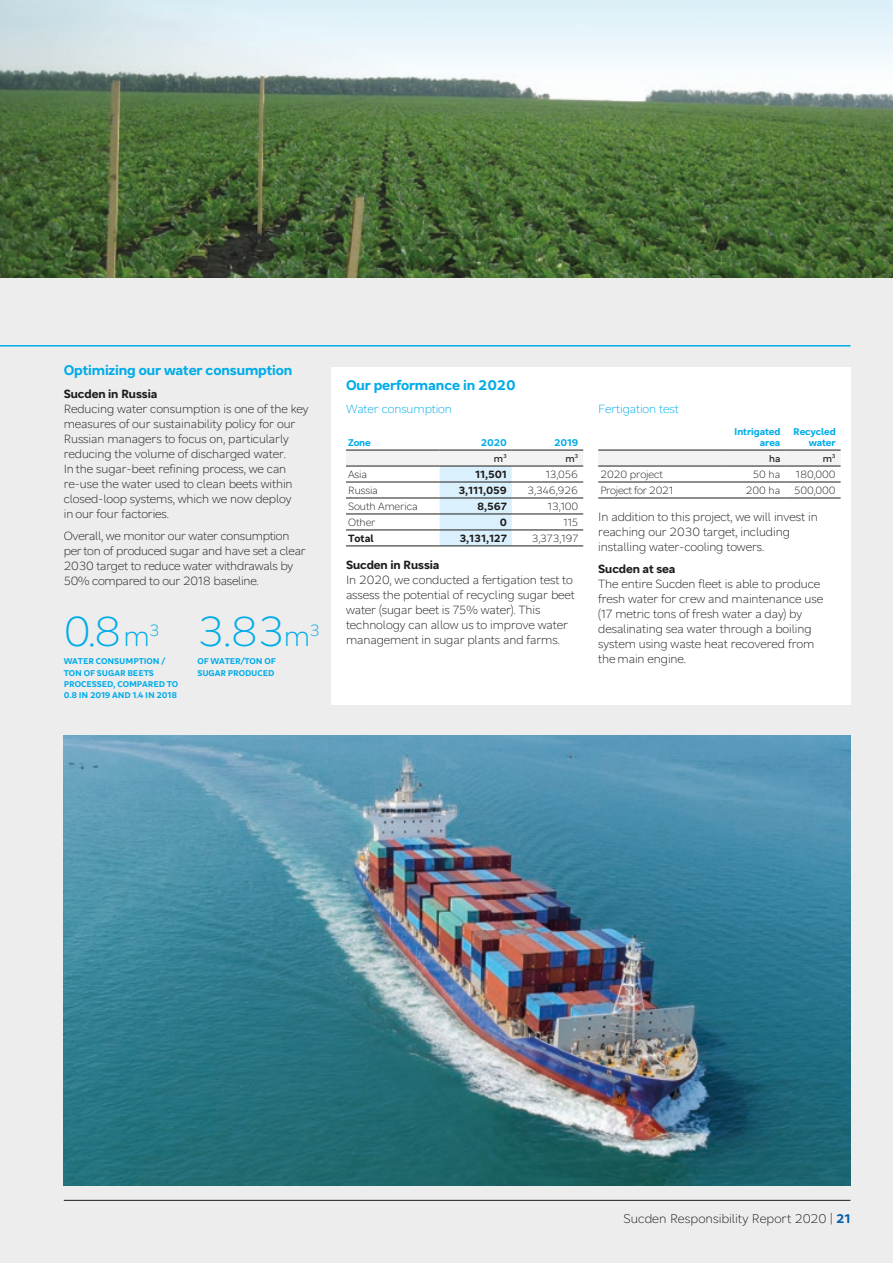
<style>
.page{position:relative;width:893px;height:1263px;background:#fff}
.page>*{position:absolute;margin:0;border:0;box-sizing:border-box;transform-origin:0 0}
.t1{font:300 45px "Sucden Sans";color:#00ace9}
.t2{font:300 17.55px "Sucden Sans";color:#00ace9}
.t3{font:700 15px "Sucden Sans";letter-spacing:-.01em;color:#00ace9}
.t4{font:300 13.5px "Sucden Sans";color:#1d1d1b}
.t5{font:300 12.75px/15px "Sucden Sans";letter-spacing:-.01em;color:#1d1d1b}
.t6{font:700 12.75px "Sucden Sans";letter-spacing:-.01em;color:#1d1d1b}
.t7{font:300 12.75px "Sucden Sans";letter-spacing:-.01em;color:#00ace9}
.t8{font:300 11.25px "Sucden Sans";letter-spacing:-.01em;color:#1d1d1b}
.t9{font:700 11.25px "Sucden Sans";letter-spacing:-.01em;color:#1d1d1b}
.t10{font:300 11.25px "Sucden Sans";letter-spacing:-.03em;color:#1d1d1b}
.t11{font:700 10.5px/11.2px "Sucden Sans";letter-spacing:-.01em;color:#00ace9;text-align:right}
.t12{font:10.5px "Sucden Sans";color:#1d1d1b}
.t13{font:700 9px/11.2px "Sucden Sans";letter-spacing:-.01em;color:#00ace9}
.s1{font-size:30px}
.s2{font-weight:700;color:#005da9}
</style>
<div class="page">
<div style="left:0;top:278px;width:893px;height:985px;background:#ededed"></div>
<hr style="left:0;top:345px;width:850px;height:2px;background:#00ace9">
<div style="left:331px;top:367px;width:519px;height:338px;background:#fff"></div>
<img style="left:1px;top:0;width:892px;height:278px">
<img style="left:64px;top:735px;width:786px;height:451px">
<svg style="left:346px;top:451px;width:237px;height:95px"></svg>
<hr style="left:346px;top:498px;width:94px;height:1px;background:#1d1d1b">
<hr style="left:440px;top:498px;width:72px;height:1px;background:#1d1d1b">
<hr style="left:512px;top:498px;width:71px;height:1px;background:#1d1d1b">
<hr style="left:346px;top:530px;width:94px;height:1px;background:#1d1d1b">
<hr style="left:440px;top:530px;width:72px;height:1px;background:#1d1d1b">
<hr style="left:512px;top:530px;width:71px;height:1px;background:#1d1d1b">
<hr style="left:346px;top:482px;width:94px;height:1px;background:#1d1d1b">
<hr style="left:440px;top:482px;width:72px;height:1px;background:#1d1d1b">
<hr style="left:512px;top:482px;width:71px;height:1px;background:#1d1d1b">
<hr style="left:346px;top:514px;width:94px;height:1px;background:#1d1d1b">
<hr style="left:440px;top:514px;width:72px;height:1px;background:#1d1d1b">
<hr style="left:512px;top:514px;width:71px;height:1px;background:#1d1d1b">
<hr style="left:346px;top:546px;width:94px;height:1px;background:#1d1d1b">
<hr style="left:440px;top:546px;width:72px;height:1px;background:#1d1d1b">
<hr style="left:512px;top:546px;width:71px;height:1px;background:#1d1d1b">
<hr style="left:440px;top:450px;width:72px;height:1px;background:#1d1d1b">
<hr style="left:512px;top:450px;width:71px;height:1px;background:#1d1d1b">
<hr style="left:440px;top:466px;width:72px;height:1px;background:#1d1d1b">
<hr style="left:512px;top:466px;width:71px;height:1px;background:#1d1d1b">
<hr style="left:346px;top:450px;width:94px;height:1px;background:#1d1d1b">
<hr style="left:346px;top:466px;width:94px;height:1px;background:#1d1d1b">
<div style="left:598px;top:451px;width:243px;height:15px;background:#f3f3f3"></div>
<hr style="left:598px;top:498px;width:128px;height:1px;background:#1d1d1b">
<hr style="left:726px;top:498px;width:59px;height:1px;background:#1d1d1b">
<hr style="left:785px;top:498px;width:56px;height:1px;background:#1d1d1b">
<hr style="left:598px;top:482px;width:128px;height:1px;background:#1d1d1b">
<hr style="left:726px;top:482px;width:59px;height:1px;background:#1d1d1b">
<hr style="left:785px;top:482px;width:56px;height:1px;background:#1d1d1b">
<hr style="left:726px;top:450px;width:59px;height:1px;background:#1d1d1b">
<hr style="left:785px;top:450px;width:56px;height:1px;background:#1d1d1b">
<hr style="left:726px;top:466px;width:59px;height:1px;background:#1d1d1b">
<hr style="left:785px;top:466px;width:56px;height:1px;background:#1d1d1b">
<hr style="left:598px;top:450px;width:128px;height:1px;background:#1d1d1b">
<hr style="left:598px;top:466px;width:128px;height:1px;background:#1d1d1b">
<hr style="left:64px;top:1200px;width:786px;height:1px;background:#1d1d1b">
<p class="t3" style="left:64px;top:359px;width:230px">Optimizing our water consumption</p>
<p class="t6" style="left:64px;top:384px;width:95px">Sucden in Russia</p>
<p class="t5" style="left:64px;top:400px;width:246px">Reducing water consumption is one of the key measures of our sustainability policy for our Russian managers to focus on, particularly reducing the volume of discharged water.<br>In the sugar-beet refining process, we can re-use the water used to clean beets within closed-loop systems, which we now deploy<br>in our four factories.</p>
<p class="t5" style="left:64px;top:527px;width:243px">Overall, we monitor our water consumption per ton of produced sugar and have set a clear 2030 target to reduce water withdrawals by 50% compared to our 2018 baseline.</p>
<h1 class="t1" style="left:64px;top:599px;width:88px">0.8<span class="s1">m</span></h1>
<h2 class="t2" style="left:149px;top:618px;width:12px">3</h2>
<p class="t13" style="left:64px;top:655px;width:116px">WATER CONSUMPTION /<br>TON OF SUGAR BEETS<br>PROCESSED, COMPARED TO<br>0.8 IN 2019 AND 1.4 IN 2018</p>
<h1 class="t1" style="left:197px;top:599px;width:124px">3.83<span class="s1">m</span><sup>3</sup></h1>
<p class="t13" style="left:197px;top:655px;width:80px">OF WATER/TON OF<br>SUGAR PRODUCED</p>
<p class="t3" style="left:346px;top:374px;width:171px">Our performance in 2020</p>
<p class="t7" style="left:346px;top:399px;width:108px">Water consumption</p>
<p class="t11" style="left:348px;top:436px;width:24px">Zone</p>
<p class="t11" style="left:481px;top:436px;width:28px">2020</p>
<p class="t11" style="left:554px;top:436px;width:26px">2019</p>
<p class="t12" style="left:494px;top:451px;width:14px">m<sup>3</sup></p>
<p class="t12" style="left:565px;top:451px;width:14px">m<sup>3</sup></p>
<p class="t8" style="left:348px;top:466px;width:21px">Asia</p>
<p class="t9" style="left:475px;top:466px;width:33px">11,501</p>
<p class="t8" style="left:545px;top:466px;width:34px">13,056</p>
<p class="t8" style="left:348px;top:482px;width:31px">Russia</p>
<p class="t9" style="left:458px;top:482px;width:50px">3,111,059</p>
<p class="t8" style="left:527px;top:482px;width:52px">3,346,926</p>
<p class="t8" style="left:348px;top:498px;width:71px">South America</p>
<p class="t9" style="left:477px;top:498px;width:31px">8,567</p>
<p class="t8" style="left:548px;top:498px;width:32px">13,100</p>
<p class="t8" style="left:348px;top:514px;width:29px">Other</p>
<p class="t9" style="left:500px;top:514px;width:9px">0</p>
<p class="t8" style="left:563px;top:514px;width:17px">115</p>
<p class="t9" style="left:348px;top:530px;width:27px">Total</p>
<p class="t9" style="left:459px;top:530px;width:49px">3,131,127</p>
<p class="t8" style="left:532px;top:530px;width:48px">3,373,197</p>
<p class="t6" style="left:346px;top:555px;width:95px">Sucden in Russia</p>
<p class="t5" style="left:346px;top:571px;width:230px">In 2020, we conducted a fertigation test to assess the potential of recycling sugar beet water (sugar beet is 75% water). This technology can allow us to improve water</p>
<p class="t5" style="left:346px;top:631px;width:215px">management in sugar plants and farms.</p>
<p class="t7" style="left:598px;top:399px;width:82px">Fertigation test</p>
<p class="t11" style="left:734px;top:425px;width:48px">Intrigated area</p>
<p class="t11" style="left:793px;top:425px;width:44px">Recycled water</p>
<p class="t12" style="left:769px;top:451px;width:13px">ha</p>
<p class="t12" style="left:823px;top:451px;width:14px">m<sup>3</sup></p>
<p class="t8" style="left:600px;top:466px;width:64px">2020 project</p>
<p class="t8" style="left:753px;top:466px;width:29px">50 ha</p>
<p class="t8" style="left:796px;top:466px;width:42px">180,000</p>
<p class="t10" style="left:600px;top:482px;width:74px">Project for 2021</p>
<p class="t8" style="left:746px;top:482px;width:91px">200 ha 500,000</p>
<p class="t5" style="left:598px;top:508px;width:221px">In addition to this project, we will invest in reaching our 2030 target, including installing water-cooling towers.</p>
<p class="t6" style="left:598px;top:560px;width:79px">Sucden at sea</p>
<p class="t5" style="left:598px;top:575px;width:226px">The entire Sucden fleet is able to produce fresh water for crew and maintenance use (17 metric tons of fresh water a day) by desalinating sea water through a boiling system using waste heat recovered from the main engine.</p>
<p class="t4" style="left:623px;top:1208px;width:229px">Sucden Responsibility Report 2020 | <span class="s2">21</span></p>
</div>
